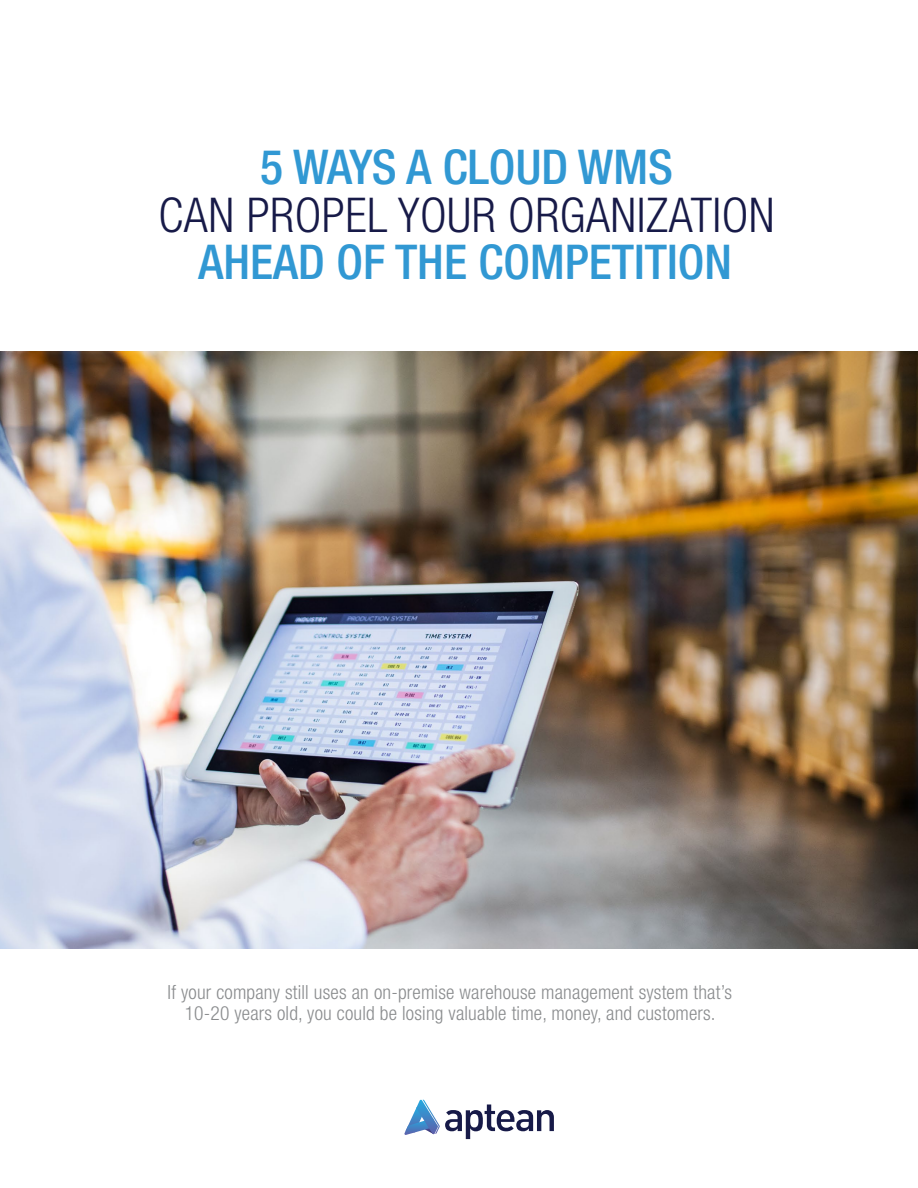
<style>
.page{position:relative;width:918px;height:1188px;background:#fff}
.page>*{position:absolute;margin:0;border:0;box-sizing:border-box;transform-origin:0 0}
.t1{font:500 condensed 48px "Helvetica Neue LT Std";color:#3198d3}
.t2{font:300 condensed 48px "Helvetica Neue LT Std";letter-spacing:.01em;color:#171a48}
.t3{font:300 condensed 19.5px/21px "Helvetica Neue LT Std";letter-spacing:.01em;color:#8a8c8e;text-align:center}
</style>
<div class="page">
<svg style="left:404px;top:1100px;width:150px;height:39px"></svg>
<img style="left:0;top:351px;width:918px;height:598px">
<h1 class="t1" style="left:260px;top:138px;width:414px">5 WAYS A CLOUD WMS</h1>
<h1 class="t2" style="left:159px;top:187px;width:618px">CAN PROPEL YOUR ORGANIZATION</h1>
<h1 class="t1" style="left:199px;top:233px;width:535px">AHEAD OF THE COMPETITION</h1>
<p class="t3" style="left:168px;top:981px;width:566px">If your company still uses an on-premise warehouse management system that’s<br>10-20 years old, you could be losing valuable time, money, and customers.</p>
</div>
